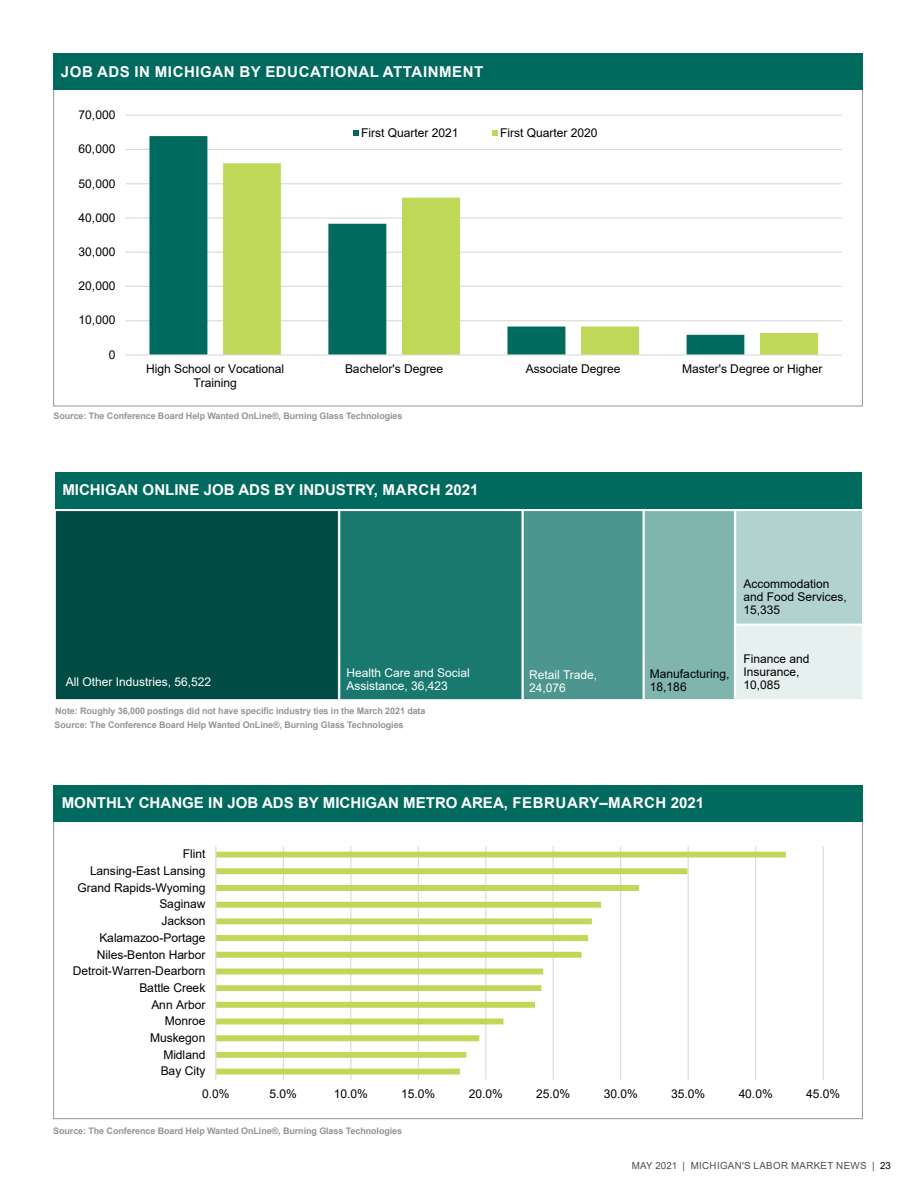
<style>
.page{position:relative;width:918px;height:1188px;background:#fff}
.page>*{position:absolute;margin:0;border:0;box-sizing:border-box;transform-origin:0 0}
.t1{font:700 15px "Arial";color:#fff}
.t2{font:700 15px "Arial";letter-spacing:.035em;color:#fff}
.t3{font:12px/13.2px "Arial";letter-spacing:-.005em;color:#000}
.t4{font:12px/13.2px "Arial";color:#fff}
.t5{font:9.75px "Arial";letter-spacing:.035em;color:#4f4d52}
.t6{font:700 9px/14.1px "Arial";letter-spacing:-.01em;color:#939598}
.s1{color:#000}
</style>
<div class="page">
<img style="left:55px;top:511px;width:807px;height:189px">
<div style="left:55px;top:472px;width:809px;height:37px;background:#006a5f"></div>
<div style="left:53px;top:785px;width:810px;height:37px;background:#006a5f"></div>
<div style="left:862px;top:58px;width:49px;height:696px;background:#fff"></div>
<div style="left:53px;top:53px;width:810px;height:37px;background:#006a5f"></div>
<hr style="left:126px;top:320px;width:716px;height:1px;background:#d9d9d9">
<hr style="left:126px;top:286px;width:716px;height:1px;background:#d9d9d9">
<hr style="left:126px;top:252px;width:716px;height:1px;background:#d9d9d9">
<hr style="left:126px;top:217px;width:716px;height:2px;background:#d9d9d9">
<hr style="left:126px;top:183px;width:716px;height:1px;background:#d9d9d9">
<hr style="left:126px;top:149px;width:716px;height:1px;background:#d9d9d9">
<hr style="left:126px;top:115px;width:716px;height:1px;background:#d9d9d9">
<svg style="left:149px;top:136px;width:74px;height:218px;fill:#006a5f"></svg>
<svg style="left:223px;top:163px;width:595px;height:191px"></svg>
<hr style="left:126px;top:354px;width:716px;height:2px;background:#d9d9d9">
<svg style="left:353px;top:130px;width:6px;height:6px"></svg>
<svg style="left:492px;top:130px;width:6px;height:6px"></svg>
<hr style="left:283px;top:846px;width:1px;height:234px;background:#d9d9d9">
<hr style="left:350px;top:846px;width:1px;height:234px;background:#d9d9d9">
<hr style="left:418px;top:846px;width:1px;height:234px;background:#d9d9d9">
<hr style="left:485px;top:846px;width:1px;height:234px;background:#d9d9d9">
<hr style="left:553px;top:846px;width:1px;height:234px;background:#d9d9d9">
<hr style="left:620px;top:846px;width:1px;height:234px;background:#d9d9d9">
<hr style="left:688px;top:846px;width:1px;height:234px;background:#d9d9d9">
<hr style="left:755px;top:846px;width:1px;height:234px;background:#d9d9d9">
<hr style="left:823px;top:846px;width:1px;height:234px;background:#d9d9d9">
<svg style="left:216px;top:852px;width:570px;height:223px"></svg>
<hr style="left:215px;top:846px;width:1px;height:234px;background:#d9d9d9">
<p class="t2" style="left:61px;top:61px;width:424px">JOB ADS IN MICHIGAN BY EDUCATIONAL ATTAINMENT</p>
<p class="t3" style="left:79px;top:108px;width:38px">70,000</p>
<p class="t3" style="left:79px;top:142px;width:38px">60,000</p>
<p class="t3" style="left:79px;top:177px;width:38px">50,000</p>
<p class="t3" style="left:79px;top:211px;width:38px">40,000</p>
<p class="t3" style="left:79px;top:245px;width:38px">30,000</p>
<p class="t3" style="left:79px;top:279px;width:38px">20,000</p>
<p class="t3" style="left:79px;top:314px;width:38px">10,000</p>
<p class="t3" style="left:109px;top:348px;width:8px">0</p>
<p class="t3" style="left:361px;top:126px;width:99px">First Quarter 2021</p>
<p class="t3" style="left:500px;top:126px;width:99px">First Quarter 2020</p>
<p class="t3" style="left:146px;top:362px;width:140px;line-height:13.8px;text-align:center">High School or Vocational<br>Training</p>
<p class="t3" style="left:345px;top:362px;width:100px">Bachelor's Degree</p>
<p class="t3" style="left:526px;top:362px;width:96px">Associate Degree</p>
<p class="t3" style="left:682px;top:362px;width:142px">Master's Degree or Higher</p>
<p class="t6" style="left:54px;top:409px;width:350px">Source: The Conference Board Help Wanted OnLine®, Burning Glass Technologies</p>
<p class="t1" style="left:62px;top:480px;width:418px">MICHIGAN ONLINE JOB ADS BY INDUSTRY, MARCH 2021</p>
<p class="t4" style="left:66px;top:675px;width:147px">All Other Industries, 56,522</p>
<p class="t4" style="left:346px;top:666px;width:125px">Health Care and Social<br>Assistance, 36,423</p>
<p class="t4" style="left:529px;top:668px;width:70px">Retail Trade,<br>24,076</p>
<p class="t6" style="left:55px;top:704px;width:372px">Note: Roughly 36,000 postings did not have specific industry ties in the March 2021 data<br>Source: The Conference Board Help Wanted OnLine®, Burning Glass Technologies</p>
<p class="t3" style="left:744px;top:577px;width:105px">Accommodation and Food Services,<br>15,335</p>
<p class="t3" style="left:650px;top:667px;width:81px">Manufacturing,<br>18,186</p>
<p class="t3" style="left:743px;top:652px;width:68px">Finance and<br>Insurance,<br>10,085</p>
<p class="t1" style="left:62px;top:792px;width:644px">MONTHLY CHANGE IN JOB ADS BY MICHIGAN METRO AREA, FEBRUARY–MARCH 2021</p>
<p class="t3" style="left:183px;top:847px;width:24px">Flint</p>
<p class="t3" style="left:90px;top:864px;width:117px">Lansing-East Lansing</p>
<p class="t3" style="left:77px;top:881px;width:130px">Grand Rapids-Wyoming</p>
<p class="t3" style="left:159px;top:898px;width:48px">Saginaw</p>
<p class="t3" style="left:161px;top:914px;width:46px">Jackson</p>
<p class="t3" style="left:99px;top:931px;width:108px">Kalamazoo-Portage</p>
<p class="t3" style="left:97px;top:948px;width:110px">Niles-Benton Harbor</p>
<p class="t3" style="left:73px;top:964px;width:134px">Detroit-Warren-Dearborn</p>
<p class="t3" style="left:139px;top:981px;width:68px">Battle Creek</p>
<p class="t3" style="left:151px;top:998px;width:56px">Ann Arbor</p>
<p class="t3" style="left:165px;top:1014px;width:42px">Monroe</p>
<p class="t3" style="left:150px;top:1031px;width:57px">Muskegon</p>
<p class="t3" style="left:163px;top:1048px;width:43px">Midland</p>
<p class="t3" style="left:161px;top:1064px;width:46px">Bay City</p>
<p class="t3" style="left:202px;top:1087px;width:29px">0.0%</p>
<p class="t3" style="left:270px;top:1087px;width:29px">5.0%</p>
<p class="t3" style="left:334px;top:1087px;width:36px">10.0%</p>
<p class="t3" style="left:401px;top:1087px;width:36px">15.0%</p>
<p class="t3" style="left:469px;top:1087px;width:36px">20.0%</p>
<p class="t3" style="left:536px;top:1087px;width:36px">25.0%</p>
<p class="t3" style="left:604px;top:1087px;width:36px">30.0%</p>
<p class="t3" style="left:671px;top:1087px;width:36px">35.0%</p>
<p class="t3" style="left:739px;top:1087px;width:36px">40.0%</p>
<p class="t3" style="left:806px;top:1087px;width:36px">45.0%</p>
<p class="t6" style="left:53px;top:1124px;width:350px">Source: The Conference Board Help Wanted OnLine®, Burning Glass Technologies</p>
<p class="t5" style="left:632px;top:1158px;width:261px">MAY 2021 | MICHIGAN'S LABOR MARKET NEWS | <span class="s1">23</span></p>
</div>
